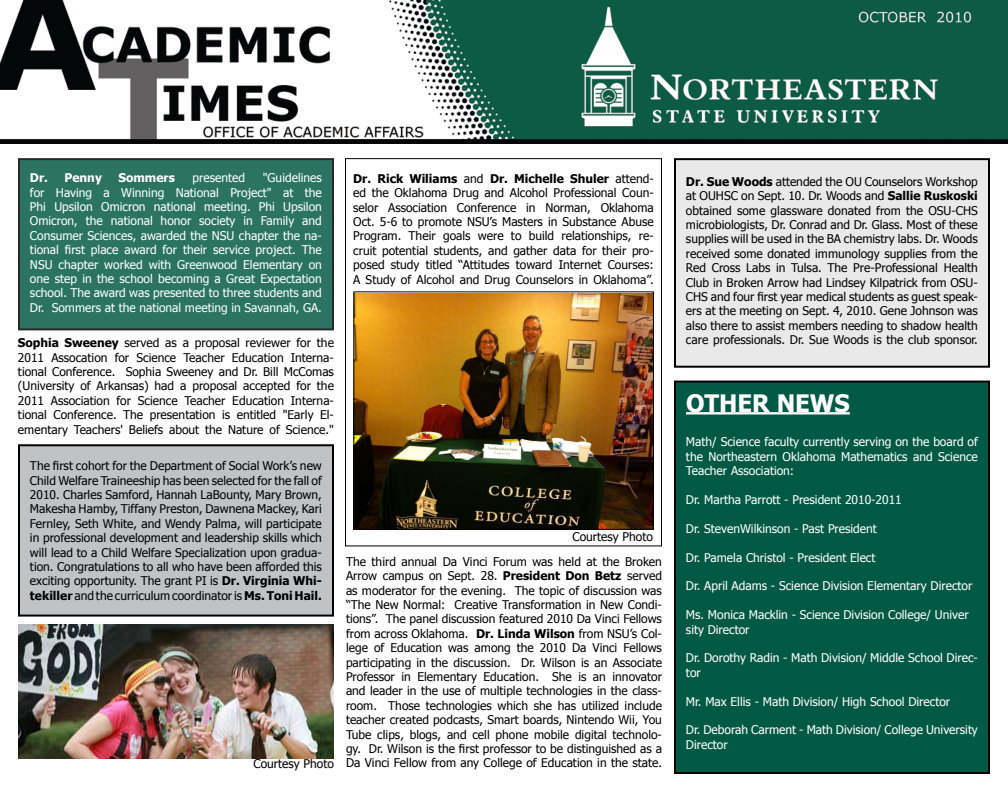
<style>
.page{position:relative;width:1008px;height:792px;background:#fff}
.page>*{position:absolute;margin:0;border:0;box-sizing:border-box;transform-origin:0 0}
.t1{font:700 24px "Tahoma";color:#fff}
.t2{font:12px/14.4px "Tahoma";color:#000;text-align:justify}
.t3{font:12px/14.4px "Tahoma";color:#fff}
.t4{font:700 12px "Tahoma";color:#fff}
.s1{font-weight:700}
</style>
<div class="page">
<div style="left:19px;top:159px;width:314px;height:170px;background:#2b7462"></div>
<div style="left:18px;top:158px;width:316px;height:172px;border:2px solid #000"></div>
<div style="left:19px;top:445px;width:314px;height:171px;background:#c1c2c4"></div>
<div style="left:18px;top:444px;width:316px;height:173px;border:2px solid #000"></div>
<div style="left:675px;top:159px;width:314px;height:208px;background:#e9e9ea"></div>
<div style="left:674px;top:158px;width:316px;height:210px;border:2px solid #000"></div>
<div style="left:675px;top:382px;width:314px;height:391px;background:#035a44"></div>
<div style="left:674px;top:381px;width:316px;height:393px;border:2px solid #000"></div>
<div style="left:345px;top:158px;width:317px;height:388px;border:1px solid #000"></div>
<hr style="left:686px;top:412px;width:164px;height:3px;background:#fff">
<img style="left:0;top:0;width:1008px;height:144px">
<img style="left:355px;top:293px;width:297px;height:235px">
<div style="left:353px;top:291px;width:301px;height:239px;border:1px solid #000"></div>
<img style="left:18px;top:625px;width:316px;height:134px">
<p class="t3" style="left:30px;top:170px;width:293px;text-align:justify;text-indent:233px">"Guidelines for Having a Winning National Project" at the Phi Upsilon Omicron national meeting. Phi Upsilon Omicron, the national honor society in Family and Consumer Sciences, awarded the NSU chapter the na&shy;tional first place award for their service project. The NSU chapter worked with Greenwood Elementary on one step in the school becoming a Great Expectation school. The award was presented to three students and Dr. Sommers at the national meeting in Savannah, GA.</p>
<p class="t2" style="left:18px;top:335px;width:318px"><span class="s1">Sophia Sweeney</span> served as a proposal reviewer for the 2011 Assocation for Science Teacher Education Interna&shy;tional Conference. Sophia Sweeney and Dr. Bill McComas (University of Arkansas) had a proposal accepted for the 2011 Association for Science Teacher Education Interna&shy;tional Conference. The presentation is entitled "Early El&shy;ementary Teachers' Beliefs about the Nature of Science."</p>
<p class="t2" style="left:30px;top:458px;width:293px">The first cohort for the Department of Social Work’s new Child Welfare Traineeship has been selected for the fall of 2010. Charles Samford, Hannah LaBounty, Mary Brown, Makesha Hamby, Tiffany Preston, Dawnena Mackey, Kari Fernley, Seth White, and Wendy Palma, will participate in professional development and leadership skills which will lead to a Child Welfare Specialization upon gradua&shy;tion. Congratulations to all who have been afforded this exciting opportunity. The grant PI is <span class="s1">Dr. Virginia Whi&shy;tekiller</span> and the curriculum coordinator is <span class="s1">Ms. Toni Hail.</span></p>
<p class="t4" style="left:30px;top:169px;width:73px">Dr. Penny</p>
<p class="t4" style="left:118px;top:169px;width:58px">Sommers</p>
<p class="t3" style="left:193px;top:170px;width:54px">presented</p>
<p class="t2" style="left:253px;top:756px;width:82px">Courtesy Photo</p>
<p class="t2" style="left:353px;top:171px;width:302px"><span class="s1">Dr. Rick Wiliams</span> and <span class="s1">Dr. Michelle Shuler</span> attend&shy;ed the Oklahoma Drug and Alcohol Professional Coun&shy;selor Association Conference in Norman, Oklahoma Oct. 5-6 to promote NSU’s Masters in Substance Abuse Program. Their goals were to build relationships, re&shy;cruit potential students, and gather data for their pro&shy;posed study titled “Attitudes toward Internet Courses:<br>A Study of Alcohol and Drug Counselors in Oklahoma”.</p>
<p class="t2" style="left:572px;top:529px;width:82px">Courtesy Photo</p>
<p class="t2" style="left:346px;top:554px;width:318px">The third annual Da Vinci Forum was held at the Broken Arrow campus on Sept. 28. <span class="s1">President Don Betz</span> served as moderator for the evening. The topic of discussion was “The New Normal: Creative Transformation in New Condi&shy;tions”. The panel discussion featured 2010 Da Vinci Fellows from across Oklahoma. <span class="s1">Dr. Linda Wilson</span> from NSU’s Col&shy;lege of Education was among the 2010 Da Vinci Fellows participating in the discussion. Dr. Wilson is an Associate Professor in Elementary Education. She is an innovator and leader in the use of multiple technologies in the class&shy;room. Those technologies which she has utilized include teacher created podcasts, Smart boards, Nintendo Wii, You Tube clips, blogs, and cell phone mobile digital technolo&shy;gy. Dr. Wilson is the first professor to be distinguished as a Da Vinci Fellow from any College of Education in the state.</p>
<p class="t2" style="left:686px;top:174px;width:293px"><span class="s1">Dr. Sue Woods</span> attended the OU Counselors Workshop at OUHSC on Sept. 10. Dr. Woods and <span class="s1">Sallie Ruskoski </span>obtained some glassware donated from the OSU-CHS microbiologists, Dr. Conrad and Dr. Glass. Most of these supplies will be used in the BA chemistry labs. Dr. Woods received some donated immunology supplies from the Red Cross Labs in Tulsa. The Pre-Professional Health Club in Broken Arrow had Lindsey Kilpatrick from OSU-CHS and four first year medical students as guest speak&shy;ers at the meeting on Sept. 4, 2010. Gene Johnson was also there to assist members needing to shadow health care professionals. Dr. Sue Woods is the club sponsor.</p>
<h1 class="t1" style="left:686px;top:386px;width:165px">OTHER NEWS</h1>
<p class="t3" style="left:686px;top:434px;width:293px;text-align:justify">Math/ Science faculty currently serving on the board of the Northeastern Oklahoma Mathematics and Science Teacher Association:</p>
<p class="t3" style="left:686px;top:492px;width:217px">Dr. Martha Parrott - President 2010-2011</p>
<p class="t3" style="left:686px;top:521px;width:192px">Dr. StevenWilkinson - Past President</p>
<p class="t3" style="left:686px;top:549px;width:191px">Dr. Pamela Christol - President Elect</p>
<p class="t3" style="left:686px;top:578px;width:288px">Dr. April Adams - Science Division Elementary Director</p>
<p class="t3" style="left:686px;top:607px;width:284px">Ms. Monica Macklin - Science Division College/ Univer sity Director</p>
<p class="t3" style="left:686px;top:650px;width:293px">Dr. Dorothy Radin - Math Division/ Middle School Direc&shy;tor</p>
<p class="t3" style="left:686px;top:693px;width:266px">Mr. Max Ellis - Math Division/ High School Director</p>
<p class="t3" style="left:686px;top:722px;width:293px">Dr. Deborah Carment - Math Division/ College University<br>Director</p>
</div>
